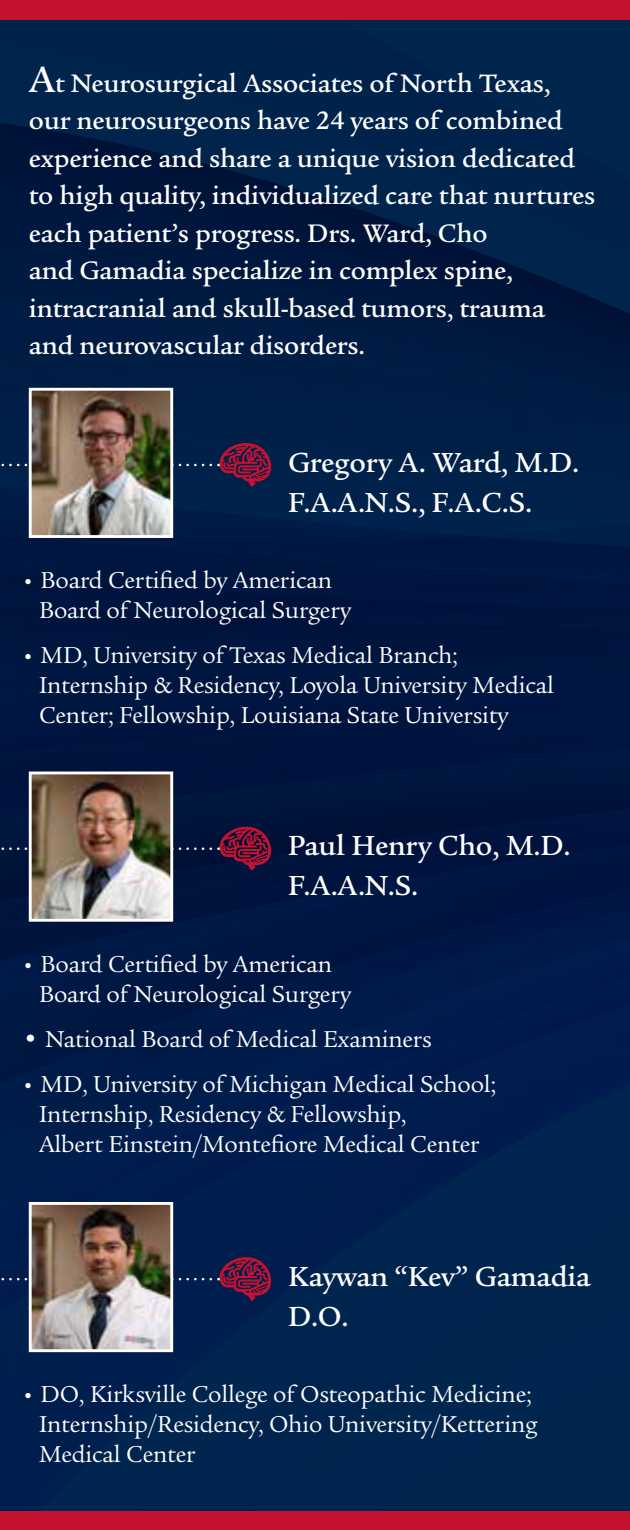
<style>
.page{position:relative;width:630px;height:1530px;background:#fff}
.page>*{position:absolute;margin:0;border:0;box-sizing:border-box;transform-origin:0 0}
.t1{font:500 30px/40px "Legacy Ser ITC";letter-spacing:-.01em;color:#fff}
.t2{font:500 27.5px/37.5px "Legacy Ser ITC";letter-spacing:-.01em;color:#fff}
.t3{font:25px/30px "Legacy Ser ITC";letter-spacing:-.01em;color:#fff}
.s1{font-size:40px}
.s2{font-size:20px}
.s3{font-size:27.5px}
</style>
<div class="page">
<div style="left:0;top:20px;width:630px;height:89px;background:#00234b"></div>
<img style="left:0;top:109px;width:630px;height:155px">
<img style="left:515px;top:1060px;width:115px;height:451px">
<img style="left:448px;top:1046px;width:67px;height:465px">
<img style="left:201px;top:1039px;width:247px;height:472px">
<img style="left:0;top:984px;width:201px;height:527px">
<img style="left:0;top:264px;width:630px;height:159px">
<div style="left:245px;top:363px;width:275px;height:71px;background:#001e46"></div>
<div style="left:0;top:282px;width:245px;height:172px;background:#001d44"></div>
<div style="left:515px;top:1046px;width:115px;height:14px;background:#001d4d"></div>
<img style="left:448px;top:1039px;width:182px;height:7px">
<div style="left:201px;top:1009px;width:429px;height:30px;background:#001b4c"></div>
<div style="left:35px;top:971px;width:595px;height:38px;background:#001947"></div>
<img style="left:520px;top:423px;width:110px;height:11px">
<div style="left:245px;top:434px;width:385px;height:20px;background:#001f47"></div>
<div style="left:0;top:454px;width:630px;height:44px;background:#00214a"></div>
<div style="left:0;top:954px;width:630px;height:17px;background:#001a49"></div>
<div style="left:0;top:954px;width:457px;height:15px;background:#001745"></div>
<div style="left:0;top:940px;width:630px;height:14px;background:#001745"></div>
<div style="left:0;top:876px;width:630px;height:64px;background:#001542"></div>
<img style="left:0;top:876px;width:29px;height:16px">
<div style="left:0;top:485px;width:474px;height:13px;background:#00224a"></div>
<div style="left:0;top:498px;width:630px;height:30px;background:#00234b"></div>
<img style="left:365px;top:528px;width:265px;height:26px">
<div style="left:0;top:518px;width:365px;height:36px;background:#001943"></div>
<div style="left:0;top:554px;width:630px;height:47px;background:#001540"></div>
<div style="left:0;top:843px;width:630px;height:33px;background:#00133e"></div>
<div style="left:0;top:601px;width:630px;height:54px;background:#00143e"></div>
<div style="left:0;top:655px;width:630px;height:188px;background:#00153f"></div>
<div style="left:0;top:585px;width:59px;height:37px;background:#00143e"></div>
<div style="left:0;top:0;width:630px;height:20px;background:#c41230"></div>
<div style="left:0;top:1511px;width:630px;height:19px;background:#c41230"></div>
<svg style="left:0;top:464px;width:211px;height:2px"></svg>
<svg style="left:0;top:847px;width:211px;height:3px"></svg>
<svg style="left:0;top:1278px;width:211px;height:2px"></svg>
<svg style="left:218px;top:443px;width:53px;height:44px"></svg>
<svg style="left:218px;top:827px;width:53px;height:44px"></svg>
<svg style="left:218px;top:1257px;width:53px;height:44px"></svg>
<img style="left:33px;top:392px;width:136px;height:142px">
<div style="left:29px;top:388px;width:144px;height:150px;border:3px solid #fff"></div>
<img style="left:33px;top:776px;width:136px;height:142px">
<div style="left:29px;top:772px;width:144px;height:150px;border:3px solid #fff"></div>
<img style="left:33px;top:1206px;width:136px;height:142px">
<div style="left:29px;top:1202px;width:144px;height:150px;border:3px solid #fff"></div>
<p class="t2" style="left:29px;top:64px;width:568px"><span class="s1">A</span>t Neurosurgical Associates of North Texas, our neurosurgeons have 24 years of combined experience and share a unique vision dedicated to high quality, individualized care that nurtures each patient’s progress. Drs. Ward, Cho<br>and Gamadia specialize in complex spine, intracranial and skull-based tumors, trauma and neurovascular disorders.</p>
<p class="t1" style="left:288px;top:442px;width:293px">Gregory A. Ward, M.D.<br>F.A.A.N.S., F.A.C.S.</p>
<p class="t3" style="left:39px;top:566px;width:314px;text-indent:-17px"><span class="s2">•</span> Board Certified by American<br>Board of Neurological Surgery</p>
<p class="t3" style="left:39px;top:641px;width:517px;text-indent:-17px"><span class="s2">•</span> MD, University of Texas Medical Branch;<br>Internship &amp; Residency, Loyola University Medical<br>Center; Fellowship, Louisiana State University</p>
<p class="t1" style="left:288px;top:826px;width:284px">Paul Henry Cho, M.D.<br>F.A.A.N.S.</p>
<p class="t3" style="left:39px;top:949px;width:314px;text-indent:-17px"><span class="s2">•</span> Board Certified by American<br>Board of Neurological Surgery</p>
<p class="t3" style="left:22px;top:1024px;width:411px"><span class="s3">•</span> National Board of Medical Examiners</p>
<p class="t3" style="left:39px;top:1069px;width:459px;text-indent:-17px"><span class="s2">•</span> MD, University of Michigan Medical School;<br>Internship, Residency &amp; Fellowship,<br>Albert Einstein/Montefiore Medical Center</p>
<p class="t1" style="left:288px;top:1257px;width:304px">Kaywan “Kev” Gamadia<br>D.O.</p>
<p class="t3" style="left:39px;top:1380px;width:500px;text-indent:-17px"><span class="s2">•</span> DO, Kirksville College of Osteopathic Medicine;<br>Internship/Residency, Ohio University/Kettering<br>Medical Center</p>
</div>
